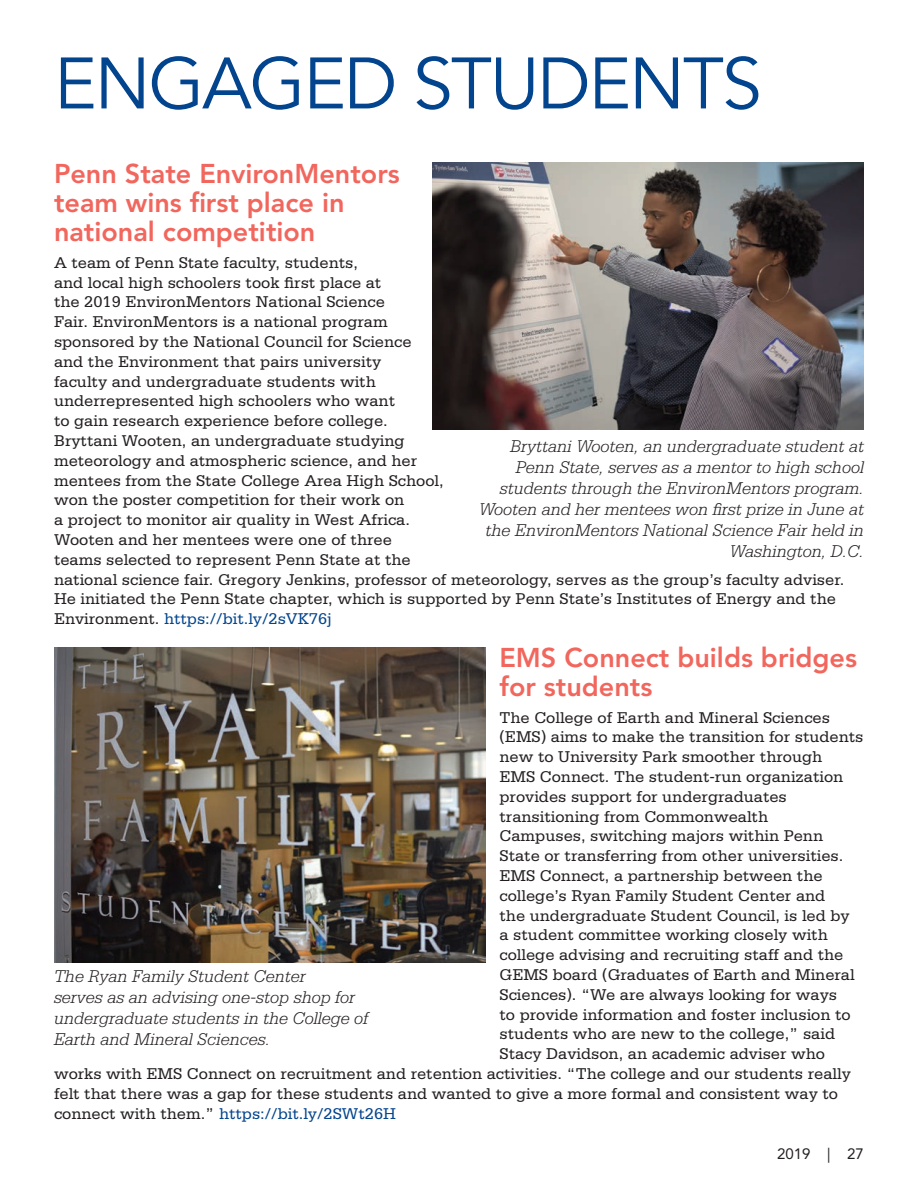
<style>
.page{position:relative;width:918px;height:1188px;background:#fff}
.page>*{position:absolute;margin:0;border:0;box-sizing:border-box;transform-origin:0 0}
.t1{font:72px "Avenir LT Std";letter-spacing:-.03em;color:#02448d}
.t2{font:800 27px/29.1px "Avenir LT Std";color:#f1665d}
.t3{font:italic 300 18px/21px "Serifa Std";color:#231f20;text-align:right}
.t4{font:16.5px/19.8px "Serifa Std";color:#231f20}
.t5{font:16.5px "Serifa Std";color:#02448d}
.t6{font:15px "Avenir LT Std";color:#231f20}
.s1{color:#02448d}
.s2{color:#231f20}
</style>
<div class="page">
<img style="left:432px;top:162px;width:432px;height:268px">
<img style="left:54px;top:648px;width:432px;height:314px">
<h1 class="t1" style="left:54px;top:42px;width:709px">ENGAGED STUDENTS</h1>
<h2 class="t2" style="left:54px;top:159px;width:347px">Penn State EnvironMentors team wins first place in national competition</h2>
<p class="t4" style="left:54px;top:253px;width:792px">A team of Penn State faculty, students,<br>and local high schoolers took first place at<br>the 2019 EnvironMentors National Science<br>Fair. EnvironMentors is a national program<br>sponsored by the National Council for Science<br>and the Environment that pairs university<br>faculty and undergraduate students with<br>underrepresented high schoolers who want<br>to gain research experience before college.<br>Bryttani Wooten, an undergraduate studying<br>meteorology and atmospheric science, and her<br>mentees from the State College Area High School,<br>won the poster competition for their work on<br>a project to monitor air quality in West Africa.<br>Wooten and her mentees were one of three<br>teams selected to represent Penn State at the<br>national science fair. Gregory Jenkins, professor of meteorology, serves as the group’s faculty adviser.<br>He initiated the Penn State chapter, which is supported by Penn State’s Institutes of Energy and the Environment. <span class="s1">https://bit.ly/2sVK76j</span></p>
<h2 class="t2" style="left:500px;top:643px;width:359px">EMS Connect builds bridges for students</h2>
<p class="t4" style="left:500px;top:707px;width:332px">The College of Earth and Mineral Sciences</p>
<p class="t4" style="left:500px;top:727px;width:366px">(EMS) aims to make the transition for students</p>
<p class="t4" style="left:500px;top:747px;width:324px">new to University Park smoother through</p>
<p class="t4" style="left:500px;top:767px;width:345px">EMS Connect. The student-run organization</p>
<p class="t4" style="left:500px;top:787px;width:289px">provides support for undergraduates</p>
<p class="t4" style="left:500px;top:806px;width:270px">transitioning from Commonwealth</p>
<p class="t4" style="left:500px;top:826px;width:325px">Campuses, switching majors within Penn</p>
<p class="t4" style="left:500px;top:846px;width:345px">State or transferring from other universities.</p>
<p class="t4" style="left:500px;top:866px;width:325px">EMS Connect, a partnership between the</p>
<p class="t4" style="left:500px;top:886px;width:327px">college’s Ryan Family Student Center and</p>
<p class="t4" style="left:500px;top:905px;width:352px">the undergraduate Student Council, is led by</p>
<p class="t4" style="left:500px;top:925px;width:330px">a student committee working closely with</p>
<p class="t4" style="left:500px;top:945px;width:345px">college advising and recruiting staff and the</p>
<p class="t4" style="left:500px;top:965px;width:357px">GEMS board (Graduates of Earth and Mineral</p>
<p class="t4" style="left:500px;top:985px;width:339px">Sciences). “We are always looking for ways</p>
<p class="t4" style="left:500px;top:1004px;width:353px">to provide information and foster inclusion to</p>
<p class="t4" style="left:500px;top:1024px;width:337px">students who are new to the college,” said</p>
<p class="t4" style="left:500px;top:1044px;width:327px">Stacy Davidson, an academic adviser who</p>
<p class="t4" style="left:54px;top:1064px;width:798px">works with EMS Connect on recruitment and retention activities. “The college and our students really</p>
<p class="t4" style="left:54px;top:1084px;width:786px">felt that there was a gap for these students and wanted to give a more formal and consistent way to</p>
<p class="t5" style="left:54px;top:1104px;width:344px"><span class="s2">connect with them.”</span> https://bit.ly/2SWt26H</p>
<p class="t3" style="left:479px;top:436px;width:386px">Bryttani Wooten, an undergraduate student at Penn State, serves as a mentor to high school students through the EnvironMentors program.<br>Wooten and her mentees won first prize in June at the EnvironMentors National Science Fair held in Washington, D.C.</p>
<p class="t3" style="left:54px;top:966px;width:316px;text-align:left">The Ryan Family Student Center<br>serves as an advising one-stop shop for undergraduate students in the College of Earth and Mineral Sciences.</p>
<p class="t6" style="left:777px;top:1145px;width:88px">2019 | 27</p>
</div>
